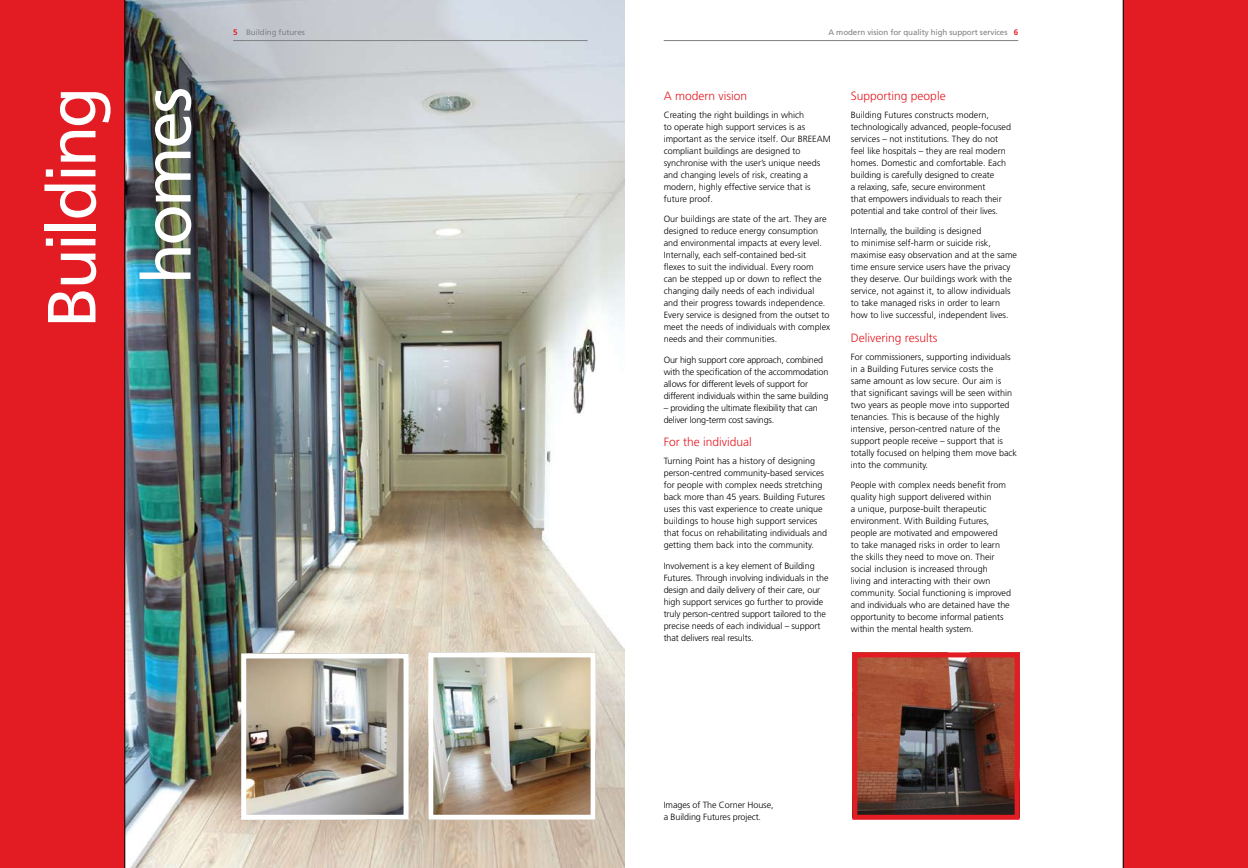
<style>
.page{position:relative;width:1248px;height:868px;background:#fff}
.page>*{position:absolute;margin:0;border:0;box-sizing:border-box;transform-origin:0 0}
.t1{font:68px/95px "Frutiger";letter-spacing:-.045em;color:#fff;text-align:right}
.t2{font:300 12px "Frutiger";color:#e31b23}
.t3{font:300 9px/12px "Frutiger";color:#000}
.t4{font:300 9px/12px "Frutiger";letter-spacing:-.02em;color:#000}
.t5{font:8px "Frutiger";letter-spacing:-.01em;color:#808285}
.s1{font-weight:700;color:#e31b23}
</style>
<div class="page">
<img style="left:125px;top:0;width:499px;height:867px">
<div style="left:1123px;top:0;width:124px;height:867px;background:#e31b23"></div>
<hr style="left:1122px;top:0;width:1px;height:867px;background:#000">
<div style="left:0;top:0;width:125px;height:867px;background:#e31b23"></div>
<hr style="left:124px;top:0;width:1px;height:867px;background:#000">
<img style="left:247px;top:659px;width:155px;height:154px">
<div style="left:241px;top:653px;width:167px;height:166px;border:5px solid #fff"></div>
<img style="left:434px;top:658px;width:155px;height:155px">
<div style="left:428px;top:652px;width:167px;height:167px;border:5px solid #fff"></div>
<img style="left:858px;top:658px;width:155px;height:155px">
<div style="left:852px;top:652px;width:167px;height:167px;border:5px solid #e31b23"></div>
<hr style="left:663px;top:40px;width:355px;height:1px;background:#808285">
<hr style="left:233px;top:40px;width:354px;height:1px;background:#808285">
<p class="t5" style="left:233px;top:27px;width:73px"><span class="s1">5</span> Building futures</p>
<p class="t5" style="left:828px;top:27px;width:191px">A modern vision for quality high support services <span class="s1">6</span></p>
<h1 class="t1" style="left:24px;top:328px;width:242px;rotate:-90deg">Building homes</h1>
<h2 class="t2" style="left:663px;top:89px;width:85px">A modern vision</h2>
<p class="t3" style="left:663px;top:109px;width:169px">Creating the right buildings in which<br>to operate high support services is as important as the service itself. Our BREEAM compliant buildings are designed to synchronise with the user’s unique needs and changing levels of risk, creating a modern, highly effective service that is future proof.</p>
<p class="t3" style="left:663px;top:213px;width:168px">Our buildings are state of the art. They are designed to reduce energy consumption and environmental impacts at every level.<br>Internally, each self-contained bed-sit<br>flexes to suit the individual. Every room<br>can be stepped up or down to reflect the changing daily needs of each individual and their progress towards independence.<br>Every service is designed from the outset to meet the needs of individuals with complex needs and their communities.</p>
<p class="t4" style="left:663px;top:354px;width:166px">Our high support core approach, combined with the specification of the accommodation allows for different levels of support for different individuals within the same building</p>
<p class="t4" style="left:663px;top:402px;width:156px">– providing the ultimate flexibility that can deliver long-term cost savings.</p>
<h2 class="t2" style="left:663px;top:435px;width:90px">For the individual</h2>
<p class="t3" style="left:663px;top:455px;width:165px">Turning Point has a history of designing person-centred community-based services for people with complex needs stretching back more than 45 years. Building Futures uses this vast experience to create unique buildings to house high support services that focus on rehabilitating individuals and getting them back into the community.</p>
<p class="t3" style="left:663px;top:559px;width:166px">Involvement is a key element of Building Futures. Through involving individuals in the design and daily delivery of their care, our high support services go further to provide truly person-centred support tailored to the precise needs of each individual – support that delivers real results.</p>
<h2 class="t2" style="left:850px;top:89px;width:96px">Supporting people</h2>
<p class="t3" style="left:850px;top:109px;width:162px">Building Futures constructs modern, technologically advanced, people-focused services – not institutions. They do not feel like hospitals – they are real modern homes. Domestic and comfortable. Each building is carefully designed to create<br>a relaxing, safe, secure environment<br>that empowers individuals to reach their potential and take control of their lives.</p>
<p class="t3" style="left:850px;top:225px;width:168px">Internally, the building is designed<br>to minimise self-harm or suicide risk, maximise easy observation and at the same time ensure service users have the privacy they deserve. Our buildings work with the service, not against it, to allow individuals to take managed risks in order to learn how to live successful, independent lives.</p>
<h2 class="t2" style="left:850px;top:331px;width:88px">Delivering results</h2>
<p class="t3" style="left:850px;top:350px;width:168px">For commissioners, supporting individuals in a Building Futures service costs the<br>same amount as low secure. Our aim is that significant savings will be seen within two years as people move into supported tenancies. This is because of the highly intensive, person-centred nature of the support people receive – support that is totally focused on helping them move back into the community.</p>
<p class="t3" style="left:850px;top:479px;width:162px">People with complex needs benefit from quality high support delivered within<br>a unique, purpose-built therapeutic environment. With Building Futures, people are motivated and empowered<br>to take managed risks in order to learn the skills they need to move on. Their social inclusion is increased through<br>living and interacting with their own community. Social functioning is improved and individuals who are detained have the opportunity to become informal patients within the mental health system.</p>
<p class="t3" style="left:663px;top:798px;width:111px">Images of The Corner House, a Building Futures project.</p>
</div>
